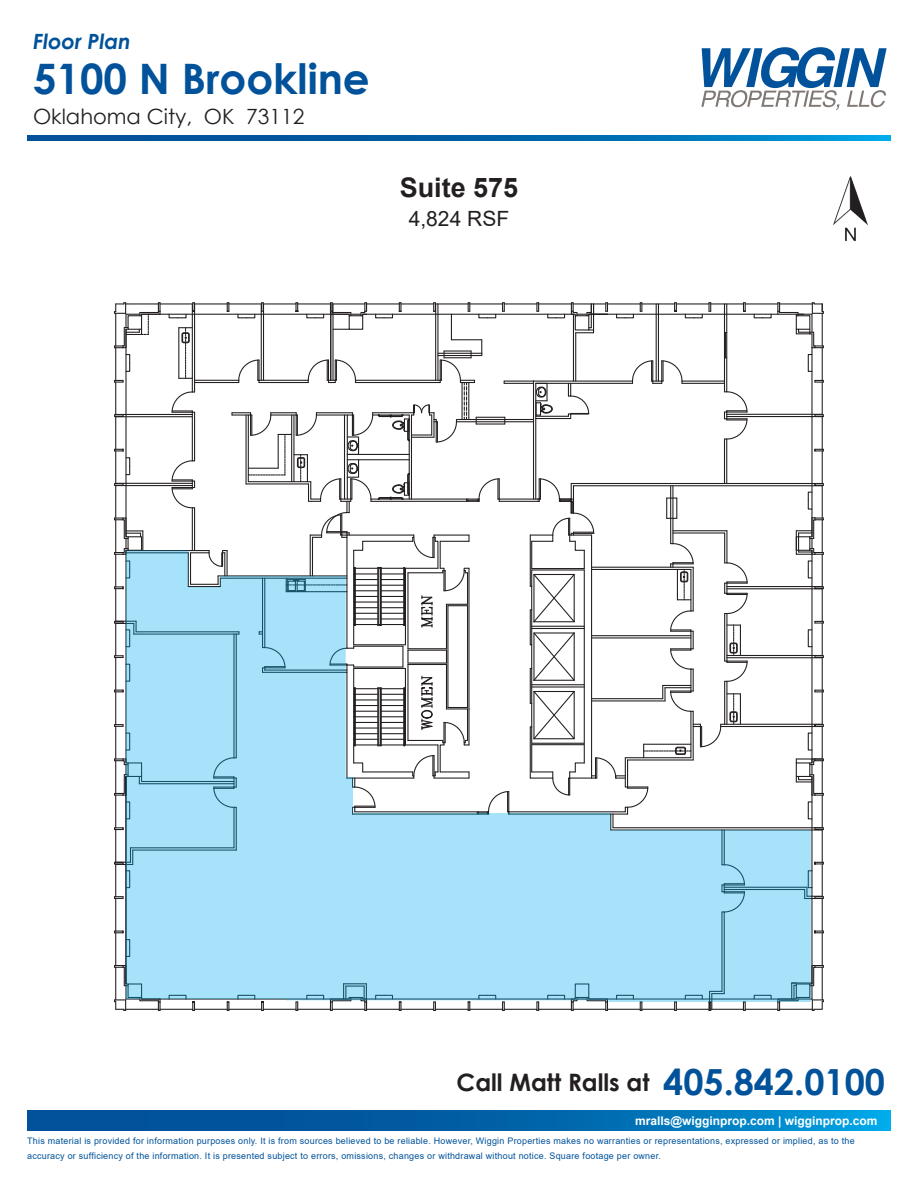
<style>
.page{position:relative;width:918px;height:1188px;background:#fff}
.page>*{position:absolute;margin:0;border:0;box-sizing:border-box;transform-origin:0 0}
.t1{font:700 42px "Century Gothic";color:#01529a}
.t2{font:700 36px "Century Gothic";color:#01529a}
.t3{font:700 27px "Arial";color:#231f20}
.t4{font:700 24px "Century Gothic";color:#231f20}
.t5{font:21px "Century Gothic";color:#231f20}
.t6{font:italic 700 21px "Century Gothic";color:#01529a}
.t7{font:21px "Arial";color:#231f20}
.t8{font:700 12px "Arial";color:#fff}
.t9{font:9px/15px "Arial";letter-spacing:.025em;color:#01529a}
</style>
<div class="page">
<svg style="left:27px;top:1110px;width:864px;height:20px;background:#0068ad"></svg>
<svg style="left:701px;top:47px;width:186px;height:63px"></svg>
<svg style="left:27px;top:135px;width:864px;height:6px;background:#0068ae"></svg>
<img style="left:833px;top:176px;width:35px;height:65px">
<svg style="left:114px;top:302px;width:710px;height:709px"></svg>
<svg style="left:114px;top:449px;width:10px;height:2px"></svg>
<svg style="left:753px;top:964px;width:71px;height:47px"></svg>
<svg style="left:114px;top:758px;width:47px;height:253px"></svg>
<svg style="left:547px;top:302px;width:47px;height:31px"></svg>
<hr style="left:575px;top:333px;width:1px;height:48px;background:#231f20">
<hr style="left:573px;top:314px;width:1px;height:67px;background:#231f20">
<svg style="left:753px;top:302px;width:71px;height:70px"></svg>
<svg style="left:631px;top:360px;width:52px;height:24px"></svg>
<svg style="left:724px;top:391px;width:24px;height:49px"></svg>
<svg style="left:568px;top:383px;width:22px;height:36px"></svg>
<svg style="left:535px;top:382px;width:18px;height:35px"></svg>
<svg style="left:725px;top:332px;width:2px;height:26px"></svg>
<svg style="left:796px;top:517px;width:28px;height:303px"></svg>
<svg style="left:529px;top:478px;width:219px;height:73px"></svg>
<hr style="left:504px;top:381px;width:30px;height:1px;background:#231f20">
<hr style="left:504px;top:383px;width:30px;height:1px;background:#231f20">
<svg style="left:114px;top:621px;width:12px;height:27px"></svg>
<hr style="left:126px;top:550px;width:83px;height:1px;background:#231f20">
<hr style="left:116px;top:485px;width:76px;height:1px;background:#231f20">
<hr style="left:116px;top:483px;width:76px;height:1px;background:#231f20">
<hr style="left:116px;top:416px;width:76px;height:1px;background:#231f20">
<hr style="left:116px;top:414px;width:76px;height:1px;background:#231f20">
<svg style="left:114px;top:518px;width:29px;height:61px"></svg>
<svg style="left:168px;top:302px;width:337px;height:249px"></svg>
<svg style="left:114px;top:302px;width:47px;height:70px"></svg>
<svg style="left:126px;top:551px;width:685px;height:451px;fill:#a6e2f9"></svg>
<p class="t6" style="left:33px;top:25px;width:99px">Floor Plan</p>
<p class="t1" style="left:33px;top:47px;width:338px">5100 N Brookline</p>
<p class="t5" style="left:33px;top:102px;width:273px">Oklahoma City, OK 73112</p>
<p class="t3" style="left:400px;top:169px;width:120px">Suite 575</p>
<p class="t7" style="left:409px;top:205px;width:102px">4,824 RSF</p>
<p class="t4" style="left:457px;top:1064px;width:194px">Call Matt Ralls at</p>
<p class="t2" style="left:663px;top:1055px;width:223px">405.842.0100</p>
<p class="t8" style="left:635px;top:1112px;width:244px">mralls@wigginprop.com | wigginprop.com</p>
<p class="t9" style="left:27px;top:1133px;width:829px">This material is provided for information purposes only. It is from sources believed to be reliable. However, Wiggin Properties makes no warranties or representations, expressed or implied, as to the accuracy or sufficiency of the information. It is presented subject to errors, omissions, changes or withdrawal without notice. Square footage per owner.</p>
</div>
